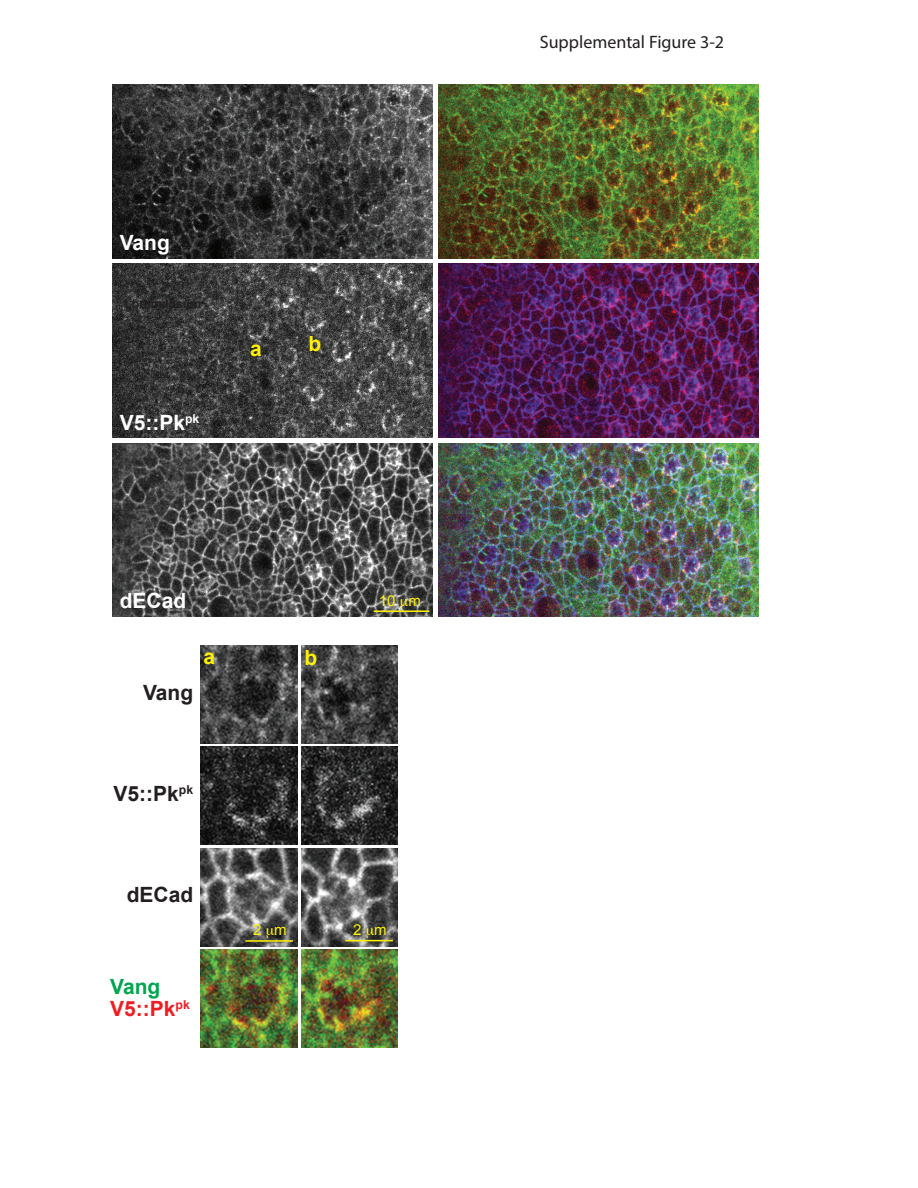
<style>
.page{position:relative;width:918px;height:1188px;background:#fff}
.page>*{position:absolute;margin:0;border:0;box-sizing:border-box;transform-origin:0 0}
.t1{font:700 21px "Arial";color:#fff}
.t2{font:700 21px "Arial";color:#231f20}
.t3{font:700 21px/22.5px "Arial";color:#ee1d23}
.t4{font:700 21px "Arial";color:#fff101}
.t5{font:18px "Myriad Pro";color:#231f20}
.t6{font:15px "Arial";color:#fff101}
.t7{font:700 12.3px "Arial";color:#231f20}
.s1{color:#00a54f}
</style>
<div class="page">
<img style="left:112px;top:443px;width:321px;height:174px">
<img style="left:438px;top:443px;width:321px;height:174px">
<img style="left:438px;top:264px;width:321px;height:173px">
<img style="left:112px;top:264px;width:321px;height:173px">
<img style="left:112px;top:84px;width:321px;height:174px">
<img style="left:201px;top:645px;width:96px;height:98px">
<img style="left:201px;top:747px;width:96px;height:98px">
<img style="left:201px;top:950px;width:96px;height:98px">
<img style="left:201px;top:848px;width:96px;height:98px">
<img style="left:301px;top:645px;width:97px;height:98px">
<img style="left:301px;top:747px;width:97px;height:98px">
<img style="left:301px;top:950px;width:97px;height:98px">
<img style="left:301px;top:848px;width:97px;height:98px">
<img style="left:438px;top:84px;width:321px;height:174px">
<hr style="left:374px;top:610px;width:55px;height:2px;background:#fff101">
<hr style="left:345px;top:940px;width:48px;height:1px;background:#fff101">
<hr style="left:245px;top:940px;width:48px;height:2px;background:#fff101">
<svg style="left:401px;top:599px;width:7px;height:10px"></svg>
<svg style="left:267px;top:929px;width:7px;height:9px"></svg>
<svg style="left:367px;top:928px;width:7px;height:10px"></svg>
<p class="t1" style="left:120px;top:228px;width:52px">Vang</p>
<p class="t7" style="left:124px;top:295px;width:78px">Lorem ipsum</p>
<p class="t1" style="left:120px;top:409px;width:81px">V5::Pk<sup>pk</sup></p>
<p class="t4" style="left:250px;top:334px;width:13px">a</p>
<p class="t4" style="left:308px;top:329px;width:14px">b</p>
<p class="t1" style="left:120px;top:587px;width:68px">dECad</p>
<p class="t2" style="left:143px;top:679px;width:52px">Vang</p>
<p class="t4" style="left:203px;top:643px;width:13px">a</p>
<p class="t4" style="left:304px;top:643px;width:14px">b</p>
<p class="t2" style="left:114px;top:780px;width:81px">V5::Pk<sup>pk</sup></p>
<p class="t2" style="left:127px;top:881px;width:68px">dECad</p>
<p class="t6" style="left:379px;top:591px;width:43px">10 m</p>
<p class="t3" style="left:110px;top:976px;width:81px"><span class="s1">Vang<br></span>V5::Pk<sup>pk</sup></p>
<p class="t6" style="left:253px;top:920px;width:35px">2 m</p>
<p class="t6" style="left:353px;top:920px;width:35px">2 m</p>
<p class="t5" style="left:540px;top:31px;width:186px">Supplemental Figure 3-2</p>
</div>
